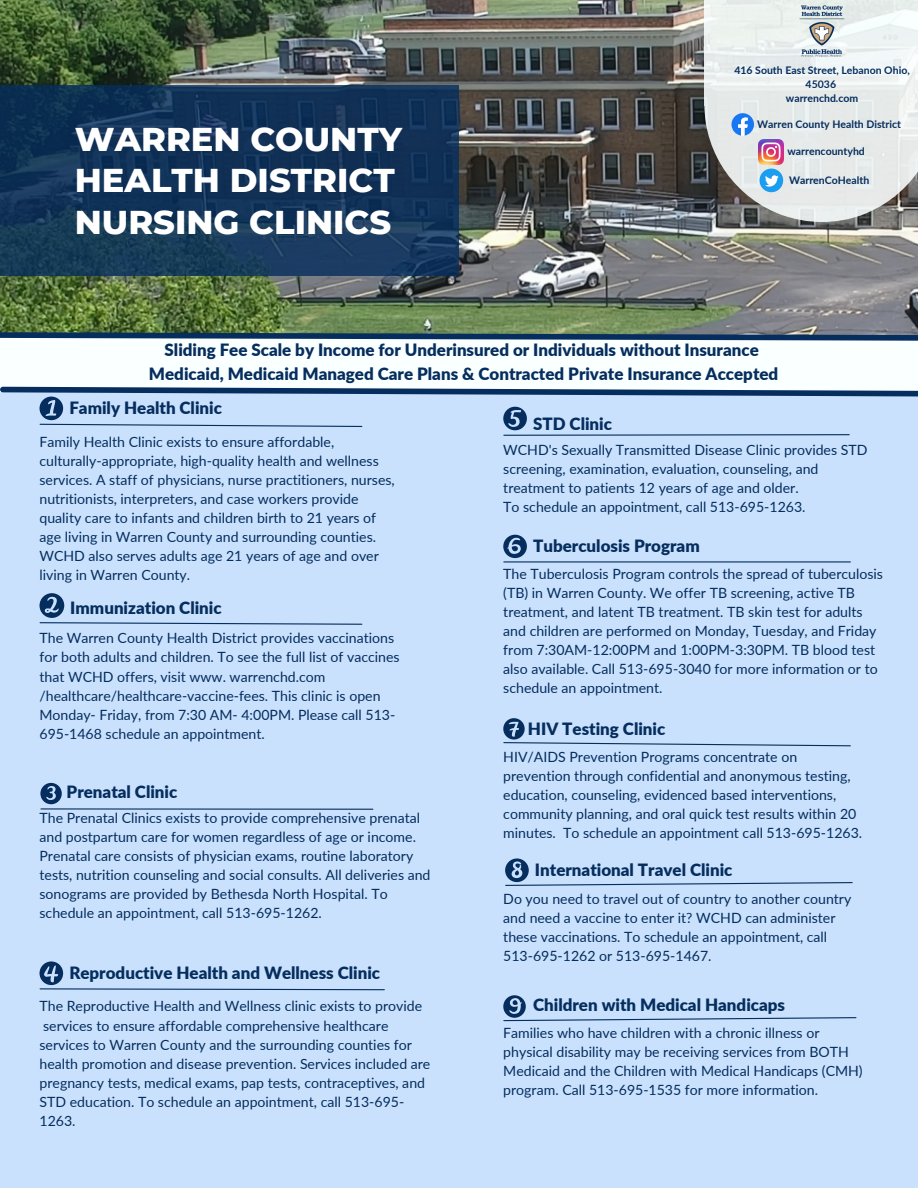
<style>
.page{position:relative;width:918px;height:1188px;background:#c9e1fd}
.page>*{position:absolute;margin:0;border:0;box-sizing:border-box;transform-origin:0 0}
.t1{font:800 33.6px/41.2px "Montserrat";color:#fff}
.t2{font:900 16.95px "Lato";color:#052d5d}
.t3{font:14.1px/19px "Lato";color:#052d5d}
.t4{font:700 10.5px/14px "Lato";color:#052d5d;text-align:center}
</style>
<div class="page">
<img style="left:0;top:0;width:918px;height:329px">
<div style="left:0;top:337px;width:918px;height:55px;background:#faffff"></div>
<svg style="left:0;top:85px;width:459px;height:190px;background:#133458"></svg>
<img style="left:0;top:329px;width:918px;height:12px">
<svg style="left:39px;top:593px;width:324px;height:32px"></svg>
<svg style="left:40px;top:783px;width:22px;height:21px"></svg>
<hr style="left:41px;top:808px;width:332px;height:2px;background:#052d5d">
<svg style="left:39px;top:961px;width:346px;height:30px"></svg>
<svg style="left:0;top:386px;width:918px;height:50px"></svg>
<hr style="left:504px;top:561px;width:346px;height:2px;background:#052d5d">
<svg style="left:503px;top:535px;width:24px;height:23px"></svg>
<svg style="left:503px;top:718px;width:348px;height:29px"></svg>
<svg style="left:505px;top:858px;width:348px;height:28px"></svg>
<svg style="left:503px;top:995px;width:354px;height:27px"></svg>
<div style="left:704px;top:0;width:214px;height:106px;background:#ecf1ef"></div>
<img style="left:792px;top:1px;width:61px;height:60px">
<svg style="left:704px;top:104px;width:214px;height:118px;background:#c7cdcf"></svg>
<img style="left:759px;top:140px;width:25px;height:25px">
<p class="t1" style="left:75px;top:118px;width:329px">WARREN COUNTY<br>HEALTH DISTRICT<br>NURSING CLINICS</p>
<p class="t4" style="left:734px;top:63px;width:177px">416 South East Street, Lebanon Ohio,<br>45036</p>
<p class="t4" style="left:786px;top:91px;width:74px">warrenchd.com</p>
<p class="t4" style="left:757px;top:117px;width:145px">Warren County Health District</p>
<p class="t4" style="left:788px;top:144px;width:79px">warrencountyhd</p>
<p class="t4" style="left:789px;top:173px;width:82px">WarrenCoHealth</p>
<p class="t2" style="left:165px;top:339px;width:596px">Sliding Fee Scale by Income for Underinsured or Individuals without Insurance</p>
<p class="t2" style="left:149px;top:363px;width:631px">Medicaid, Medicaid Managed Care Plans &amp; Contracted Private Insurance Accepted</p>
<p class="t2" style="left:69px;top:397px;width:154px">Family Health Clinic</p>
<p class="t3" style="left:40px;top:432px;width:357px">Family Health Clinic exists to ensure affordable, culturally-appropriate, high-quality health and wellness services. A staff of physicians, nurse practitioners, nurses, nutritionists, interpreters, and case workers provide quality care to infants and children birth to 21 years of age living in Warren County and surrounding counties.<br>WCHD also serves adults age 21 years of age and over living in Warren County.</p>
<p class="t2" style="left:70px;top:597px;width:153px">Immunization Clinic</p>
<p class="t3" style="left:40px;top:628px;width:362px">The Warren County Health District provides vaccinations for both adults and children. To see the full list of vaccines that WCHD offers, visit www. warrenchd.com /healthcare/healthcare-vaccine-fees. This clinic is open Monday- Friday, from 7:30 AM- 4:00PM. Please call 513- 695-1468 schedule an appointment.</p>
<p class="t2" style="left:67px;top:781px;width:112px">Prenatal Clinic</p>
<p class="t3" style="left:40px;top:808px;width:393px">The Prenatal Clinics exists to provide comprehensive prenatal and postpartum care for women regardless of age or income.<br>Prenatal care consists of physician exams, routine laboratory tests, nutrition counseling and social consults. All deliveries and sonograms are provided by Bethesda North Hospital. To schedule an appointment, call 513-695-1262.</p>
<p class="t2" style="left:69px;top:962px;width:312px">Reproductive Health and Wellness Clinic</p>
<p class="t3" style="left:40px;top:996px;width:392px">The Reproductive Health and Wellness clinic exists to provide services to ensure affordable comprehensive healthcare services to Warren County and the surrounding counties for health promotion and disease prevention. Services included are pregnancy tests, medical exams, pap tests, contraceptives, and STD education. To schedule an appointment, call 513-695- 1263.</p>
<p class="t2" style="left:533px;top:413px;width:80px">STD Clinic</p>
<p class="t3" style="left:503px;top:440px;width:366px">WCHD's Sexually Transmitted Disease Clinic provides STD screening, examination, evaluation, counseling, and treatment to patients 12 years of age and older.</p>
<p class="t3" style="left:503px;top:497px;width:304px">To schedule an appointment, call 513-695-1263.</p>
<p class="t2" style="left:533px;top:535px;width:168px">Tuberculosis Program</p>
<p class="t3" style="left:503px;top:564px;width:381px">The Tuberculosis Program controls the spread of tuberculosis (TB) in Warren County. We offer TB screening, active TB treatment, and latent TB treatment. TB skin test for adults and children are performed on Monday, Tuesday, and Friday from 7:30AM-12:00PM and 1:00PM-3:30PM. TB blood test also available. Call 513-695-3040 for more information or to schedule an appointment.</p>
<p class="t2" style="left:528px;top:718px;width:139px">HIV Testing Clinic</p>
<p class="t3" style="left:503px;top:747px;width:360px">HIV/AIDS Prevention Programs concentrate on prevention through confidential and anonymous testing, education, counseling, evidenced based interventions, community planning, and oral quick test results within 20 minutes. To schedule an appointment call 513-695-1263.</p>
<p class="t2" style="left:535px;top:859px;width:199px">International Travel Clinic</p>
<p class="t3" style="left:503px;top:889px;width:350px">Do you need to travel out of country to another country and need a vaccine to enter it? WCHD can administer these vaccinations. To schedule an appointment, call 513-695-1262 or 513-695-1467.</p>
<p class="t2" style="left:533px;top:994px;width:254px">Children with Medical Handicaps</p>
<p class="t3" style="left:503px;top:1023px;width:361px">Families who have children with a chronic illness or physical disability may be receiving services from BOTH Medicaid and the Children with Medical Handicaps (CMH) program. Call 513-695-1535 for more information.</p>
</div>
